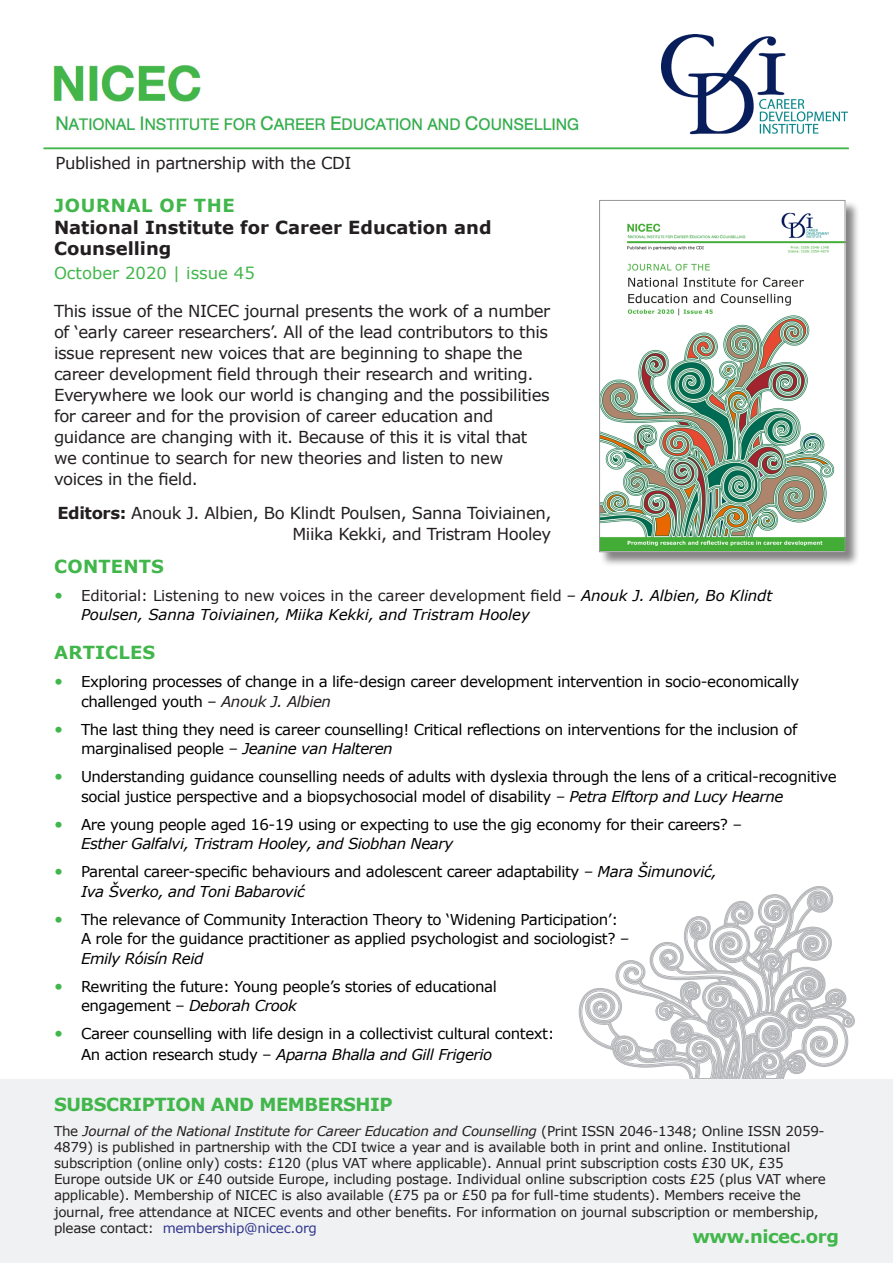
<style>
.page{position:relative;width:893px;height:1263px;background:#fff}
.page>*{position:absolute;margin:0;border:0;box-sizing:border-box;transform-origin:0 0}
.t1{font:700 18px/21.6px "Verdana";color:#231f20}
.t2{font:700 18px "Verdana";letter-spacing:-.025em;color:#41b64b}
.t3{font:700 18px "Verdana";letter-spacing:.01em;color:#41b64b}
.Paragraph_Style_1{font:16.5px/21px "Verdana";letter-spacing:-.025em;color:#231f20}
.t4{font:16.5px "Verdana";color:#41b64b}
.t5{font:15px/19.5px "Verdana";letter-spacing:-.03em;color:#000}
.t6{font:italic 15px/19.5px "Verdana";letter-spacing:-.01em;color:#000}
.t7{font:13.5px/16.2px "Verdana";letter-spacing:-.02em;color:#231f20}
.s1{color:#41b64b}
.s2{font-weight:700}
.s3{font-style:normal;font-size:16.5px;color:#41b64b}
.s4{font-style:normal;color:#231f20}
.s5{color:#231f20}
.s6{font-size:16.5px;color:#41b64b}
.s7{font-style:italic;color:#231f20}
.s8{font-style:italic}
.s9{color:#30368e}
</style>
<div class="page">
<div style="left:600px;top:201px;width:260px;height:366px;background:#231f20;opacity:.55"></div>
<img style="left:601px;top:202px;width:242px;height:348px">
<div style="left:599px;top:200px;width:246px;height:352px;border:1px solid #939598"></div>
<img style="left:661px;top:35px;width:187px;height:100px">
<img style="left:53px;top:64px;width:526px;height:67px">
<hr style="left:43px;top:148px;width:805px;height:1px;background:#41b64b">
<svg style="left:579px;top:886px;width:276px;height:194px"></svg>
<div style="left:0;top:1080px;width:893px;height:183px;background:#f0f1f2"></div>
<hr style="left:44px;top:148px;width:805px;height:1px;background:#41b64b">
<p class="Paragraph_Style_1" style="left:55px;top:152px;width:297px">Published in partnership with the CDI</p>
<p class="t1" style="left:54px;top:194px;width:439px"><span class="s1">JOURNAL OF THE<br></span>National Institute for Career Education and<br>Counselling</p>
<p class="t4" style="left:54px;top:262px;width:202px">October 2020 | issue 45</p>
<p class="Paragraph_Style_1" style="left:54px;top:301px;width:498px">This issue of the NICEC journal presents the work of a number of ‘early career researchers’. All of the lead contributors to this issue represent new voices that are beginning to shape the career development field through their research and writing.<br>Everywhere we look our world is changing and the possibilities for career and for the provision of career education and guidance are changing with it. Because of this it is vital that we continue to search for new theories and listen to new voices in the field.</p>
<p class="Paragraph_Style_1" style="left:57px;top:502px;width:496px;text-align:right"><span class="s2">Editors:</span> Anouk J. Albien, Bo Klindt Poulsen, Sanna Toiviainen,<br>Miika Kekki, and Tristram Hooley</p>
<p class="t3" style="left:54px;top:554px;width:111px">CONTENTS</p>
<p class="t6" style="left:81px;top:586px;width:693px;text-indent:-27px"><span class="s3">•</span> <span class="s4">Editorial: Listening to new voices in the career development field</span> <span class="s5">–</span> Anouk J. Albien, Bo Klindt<br>Poulsen, Sanna Toiviainen, Miika Kekki, and Tristram Hooley</p>
<p class="t3" style="left:54px;top:640px;width:102px">ARTICLES</p>
<p class="t5" style="left:81px;top:672px;width:720px;text-indent:-27px"><span class="s6">•</span> Exploring processes of change in a life-design career development intervention in socio-economically challenged youth <span class="s7">– Anouk J. Albien</span></p>
<p class="t5" style="left:81px;top:719px;width:718px;text-indent:-27px"><span class="s6">•</span> The last thing they need is career counselling! Critical reflections on interventions for the inclusion of marginalised people <span class="s7">–</span> <span class="s8">Jeanine van Halteren</span></p>
<p class="t5" style="left:81px;top:767px;width:757px;text-indent:-27px"><span class="s6">•</span> Understanding guidance counselling needs of adults with dyslexia through the lens of a critical-recognitive social justice perspective and a biopsychosocial model of disability <span class="s7">–</span> <span class="s8">Petra Elftorp and Lucy Hearne</span></p>
<p class="t5" style="left:81px;top:814px;width:662px;text-indent:-27px"><span class="s6">•</span> Are young people aged 16-19 using or expecting to use the gig economy for their careers? <span class="s7">–<br></span><span class="s8">Esther Galfalvi, Tristram Hooley, and Siobhan Neary</span></p>
<p class="t5" style="left:81px;top:862px;width:637px;text-indent:-27px"><span class="s6">•</span> Parental career-specific behaviours and adolescent career adaptability <span class="s7">–</span> <span class="s8">Mara Šimunović,<br>Iva Šverko, and Toni Babarović</span></p>
<p class="t5" style="left:81px;top:909px;width:550px;text-indent:-27px"><span class="s6">•</span> The relevance of Community Interaction Theory to ‘Widening Participation’:<br>A role for the guidance practitioner as applied psychologist and sociologist? <span class="s7">–<br></span><span class="s8">Emily Róisín Reid</span></p>
<p class="t5" style="left:81px;top:976px;width:417px;text-indent:-27px"><span class="s6">•</span> Rewriting the future: Young people’s stories of educational engagement <span class="s7">–</span> <span class="s8">Deborah Crook</span></p>
<p class="t5" style="left:81px;top:1023px;width:475px;line-height:21px;text-indent:-27px"><span class="s6">•</span> Career counselling with life design in a collectivist cultural context:<br>An action research study <span class="s5">–</span> <span class="s8">Aparna Bhalla and Gill Frigerio</span></p>
<p class="t2" style="left:54px;top:1091px;width:340px">SUBSCRIPTION AND MEMBERSHIP</p>
<p class="t7" style="left:54px;top:1122px;width:773px">The <span class="s8">Journal of the National Institute for Career Education and Counselling</span> (Print ISSN 2046-1348; Online ISSN 2059- 4879) is published in partnership with the CDI twice a year and is available both in print and online. Institutional subscription (online only) costs: £120 (plus VAT where applicable). Annual print subscription costs £30 UK, £35<br>Europe outside UK or £40 outside Europe, including postage. Individual online subscription costs £25 (plus VAT where applicable). Membership of NICEC is also available (£75 pa or £50 pa for full-time students). Members receive the journal, free attendance at NICEC events and other benefits. For information on journal subscription or membership, please contact: <span class="s9">membership@nicec.org</span></p>
<p class="t2" style="left:692px;top:1223px;width:148px">www.nicec.org</p>
</div>
